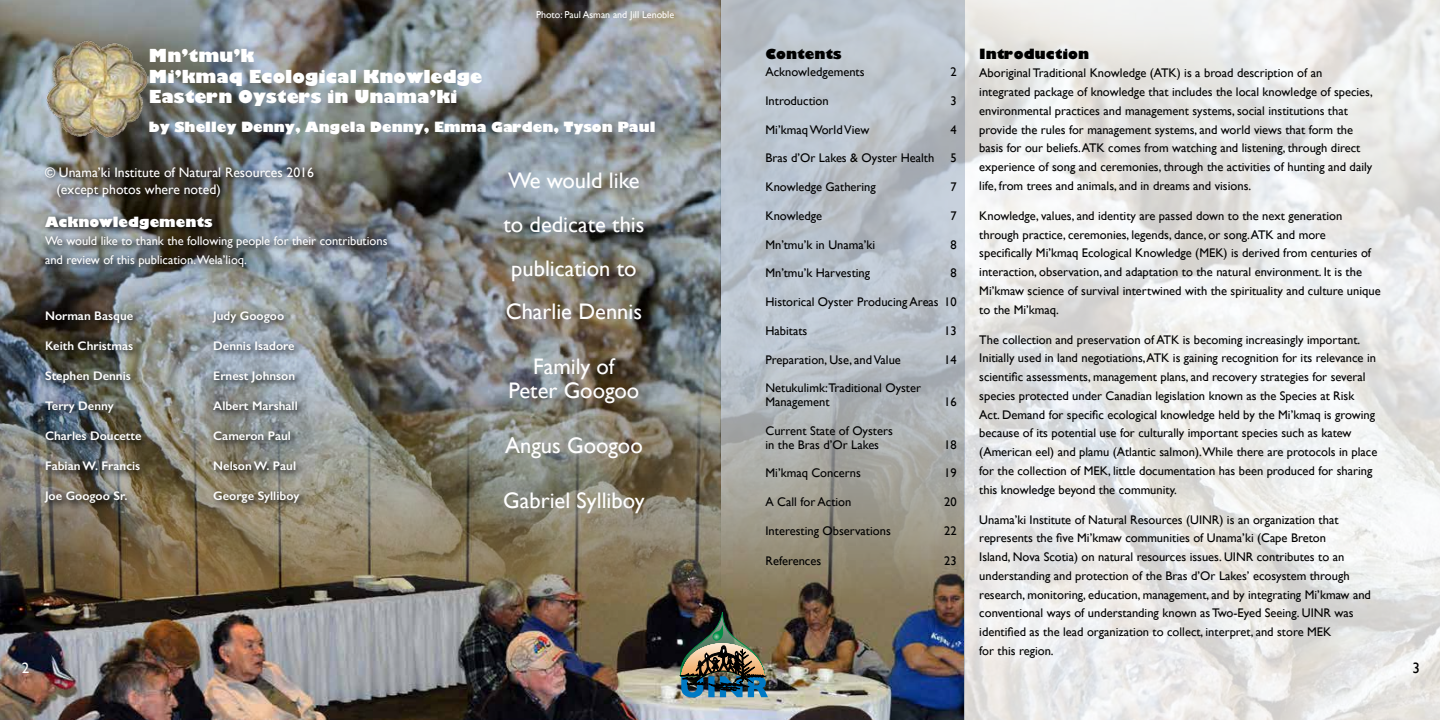
<style>
.page{position:relative;width:1440px;height:720px;background:#fff}
.page>*{position:absolute;margin:0;border:0;box-sizing:border-box;transform-origin:0 0}
.t1{font:22.5px/43.8px "Gill Sans";color:#fff;text-align:center}
.t2{font:800 17.5px/20.1px "Gill Sans";color:#fff}
.t3{font:15px "Gill Sans";color:#000}
.t4{font:15px "Gill Sans";color:#fff}
.t5{font:13.75px/16.5px "Gill Sans";color:#fff}
.t6{font:800 13.75px "Gill Sans";color:#fff}
.t7{font:800 13.75px "Gill Sans";color:#000}
.t8{font:12.5px/18.8px "Gill Sans";color:#000}
.t9{font:600 12.5px "Gill Sans";color:#fff}
.t10{font:12.5px/18.8px "Gill Sans";color:#fff}
.t11{font:10px "Gill Sans";color:#fff}
</style>
<div class="page">
<img style="left:965px;top:0;width:475px;height:720px">
<img style="left:0;top:0;width:965px;height:720px">
<img style="left:46px;top:40px;width:103px;height:98px">
<img style="left:0;top:301px;width:963px;height:419px">
<img style="left:680px;top:612px;width:88px;height:86px">
<svg style="left:41px;top:164px;width:355px;height:111px;background:#676b6c"></svg>
<img style="left:41px;top:307px;width:109px;height:205px">
<svg style="left:209px;top:307px;width:99px;height:205px;background:#878b89"></svg>
<p class="t11" style="left:536px;top:9px;width:140px">Photo: Paul Asman and Jill Lenoble</p>
<h2 class="t2" style="left:149px;top:46px;width:335px">Mn’tmu’k<br>Mi’kmaq Ecological Knowledge<br>Eastern Oysters in Unama’ki</h2>
<p class="t6" style="left:149px;top:116px;width:508px">by Shelley Denny, Angela Denny, Emma Garden, Tyson Paul</p>
<p class="t5" style="left:56px;top:164px;width:259px;text-indent:-11px">© Unama’ki Institute of Natural Resources 2016 (except photos where noted)</p>
<p class="t6" style="left:45px;top:211px;width:169px">Acknowledgements</p>
<p class="t10" style="left:45px;top:232px;width:344px">We would like to thank the following people for their contributions and review of this publication.Wela’lioq.</p>
<h1 class="t1" style="left:503px;top:158px;width:143px">We would like to dedicate this publication to<br>Charlie Dennis</h1>
<h1 class="t1" style="left:509px;top:355px;width:132px;line-height:23.8px">Family of<br>Peter Googoo</h1>
<h1 class="t1" style="left:505px;top:423px;width:139px">Angus Googoo</h1>
<h1 class="t1" style="left:503px;top:478px;width:143px">Gabriel Sylliboy</h1>
<p class="t9" style="left:213px;top:309px;width:72px">Judy Googoo</p>
<p class="t9" style="left:213px;top:339px;width:83px">Dennis Isadore</p>
<p class="t9" style="left:213px;top:369px;width:83px">Ernest Johnson</p>
<p class="t9" style="left:213px;top:399px;width:86px">Albert Marshall</p>
<p class="t9" style="left:213px;top:429px;width:79px">Cameron Paul</p>
<p class="t9" style="left:213px;top:459px;width:84px">Nelson W. Paul</p>
<p class="t9" style="left:213px;top:489px;width:88px">George Sylliboy</p>
<p class="t9" style="left:45px;top:309px;width:90px">Norman Basque</p>
<p class="t9" style="left:45px;top:339px;width:90px">Keith Christmas</p>
<p class="t9" style="left:45px;top:369px;width:87px">Stephen Dennis</p>
<p class="t9" style="left:45px;top:399px;width:70px">Terry Denny</p>
<p class="t9" style="left:45px;top:429px;width:98px">Charles Doucette</p>
<p class="t9" style="left:45px;top:459px;width:97px">Fabian W. Francis</p>
<p class="t9" style="left:45px;top:489px;width:84px">Joe Googoo Sr.</p>
<p class="t4" style="left:22px;top:659px;width:9px">2</p>
<p class="t7" style="left:766px;top:43px;width:78px">Contents</p>
<p class="t8" style="left:766px;top:62px;width:101px">Acknowledgements</p>
<p class="t8" style="left:951px;top:62px;width:8px">2</p>
<p class="t8" style="left:766px;top:91px;width:65px">Introduction</p>
<p class="t8" style="left:951px;top:91px;width:8px">3</p>
<p class="t8" style="left:766px;top:120px;width:105px">Mi’kmaq World View</p>
<p class="t8" style="left:951px;top:120px;width:8px">4</p>
<p class="t8" style="left:766px;top:149px;width:170px">Bras d’Or Lakes &amp; Oyster Health</p>
<p class="t8" style="left:951px;top:149px;width:8px">5</p>
<p class="t8" style="left:766px;top:177px;width:112px">Knowledge Gathering</p>
<p class="t8" style="left:951px;top:177px;width:8px">7</p>
<p class="t8" style="left:766px;top:206px;width:58px">Knowledge</p>
<p class="t8" style="left:950px;top:206px;width:8px">7</p>
<p class="t8" style="left:766px;top:235px;width:111px">Mn’tmu’k in Unama’ki</p>
<p class="t8" style="left:951px;top:235px;width:8px">8</p>
<p class="t8" style="left:766px;top:264px;width:106px">Mn’tmu’k Harvesting</p>
<p class="t8" style="left:951px;top:264px;width:8px">8</p>
<p class="t8" style="left:766px;top:292px;width:193px">Historical Oyster Producing Areas 10</p>
<p class="t8" style="left:766px;top:321px;width:43px">Habitats</p>
<p class="t8" style="left:944px;top:321px;width:14px">13</p>
<p class="t8" style="left:766px;top:350px;width:137px">Preparation, Use, and Value</p>
<p class="t8" style="left:944px;top:350px;width:14px">14</p>
<p class="t8" style="left:766px;top:381px;width:157px;line-height:13.8px">Netukulimk:Traditional Oyster<br>Management</p>
<p class="t8" style="left:944px;top:392px;width:14px">16</p>
<p class="t8" style="left:766px;top:424px;width:129px;line-height:13.8px">Current State of Oysters in the Bras d’Or Lakes</p>
<p class="t8" style="left:944px;top:435px;width:14px">18</p>
<p class="t8" style="left:766px;top:464px;width:97px">Mi’kmaq Concerns</p>
<p class="t8" style="left:944px;top:464px;width:14px">19</p>
<p class="t8" style="left:766px;top:492px;width:87px">A Call for Action</p>
<p class="t8" style="left:944px;top:492px;width:14px">20</p>
<p class="t8" style="left:766px;top:521px;width:127px">Interesting Observations</p>
<p class="t8" style="left:944px;top:521px;width:14px">22</p>
<p class="t8" style="left:766px;top:551px;width:57px">References</p>
<p class="t8" style="left:944px;top:551px;width:14px">23</p>
<p class="t7" style="left:979px;top:43px;width:111px">Introduction</p>
<p class="t8" style="left:979px;top:64px;width:395px">Aboriginal Traditional Knowledge (ATK) is a broad description of an integrated package of knowledge that includes the local knowledge of species, environmental practices and management systems, social institutions that provide the rules for management systems, and world views that form the basis for our beliefs. ATK comes from watching and listening, through direct experience of song and ceremonies, through the activities of hunting and daily life, from trees and animals, and in dreams and visions.</p>
<p class="t8" style="left:979px;top:206px;width:403px">Knowledge, values, and identity are passed down to the next generation through practice, ceremonies, legends, dance, or song. ATK and more specifically Mi’kmaq Ecological Knowledge (MEK) is derived from centuries of interaction, observation, and adaptation to the natural environment. It is the Mi’kmaw science of survival intertwined with the spirituality and culture unique to the Mi’kmaq.</p>
<p class="t8" style="left:979px;top:330px;width:400px">The collection and preservation of ATK is becoming increasingly important.<br>Initially used in land negotiations, ATK is gaining recognition for its relevance in scientific assessments, management plans, and recovery strategies for several species protected under Canadian legislation known as the Species at Risk Act. Demand for specific ecological knowledge held by the Mi’kmaq is growing because of its potential use for culturally important species such as katew (American eel) and plamu (Atlantic salmon).While there are protocols in place for the collection of MEK, little documentation has been produced for sharing this knowledge beyond the community.</p>
<p class="t8" style="left:979px;top:510px;width:393px">Unama’ki Institute of Natural Resources (UINR) is an organization that represents the five Mi’kmaw communities of Unama’ki (Cape Breton<br>Island, Nova Scotia) on natural resources issues. UINR contributes to an understanding and protection of the Bras d’Or Lakes’ ecosystem through research, monitoring, education, management, and by integrating Mi’kmaw and conventional ways of understanding known as Two-Eyed Seeing. UINR was identified as the lead organization to collect, interpret, and store MEK<br>for this region.</p>
<p class="t3" style="left:1412px;top:659px;width:9px">3</p>
</div>
